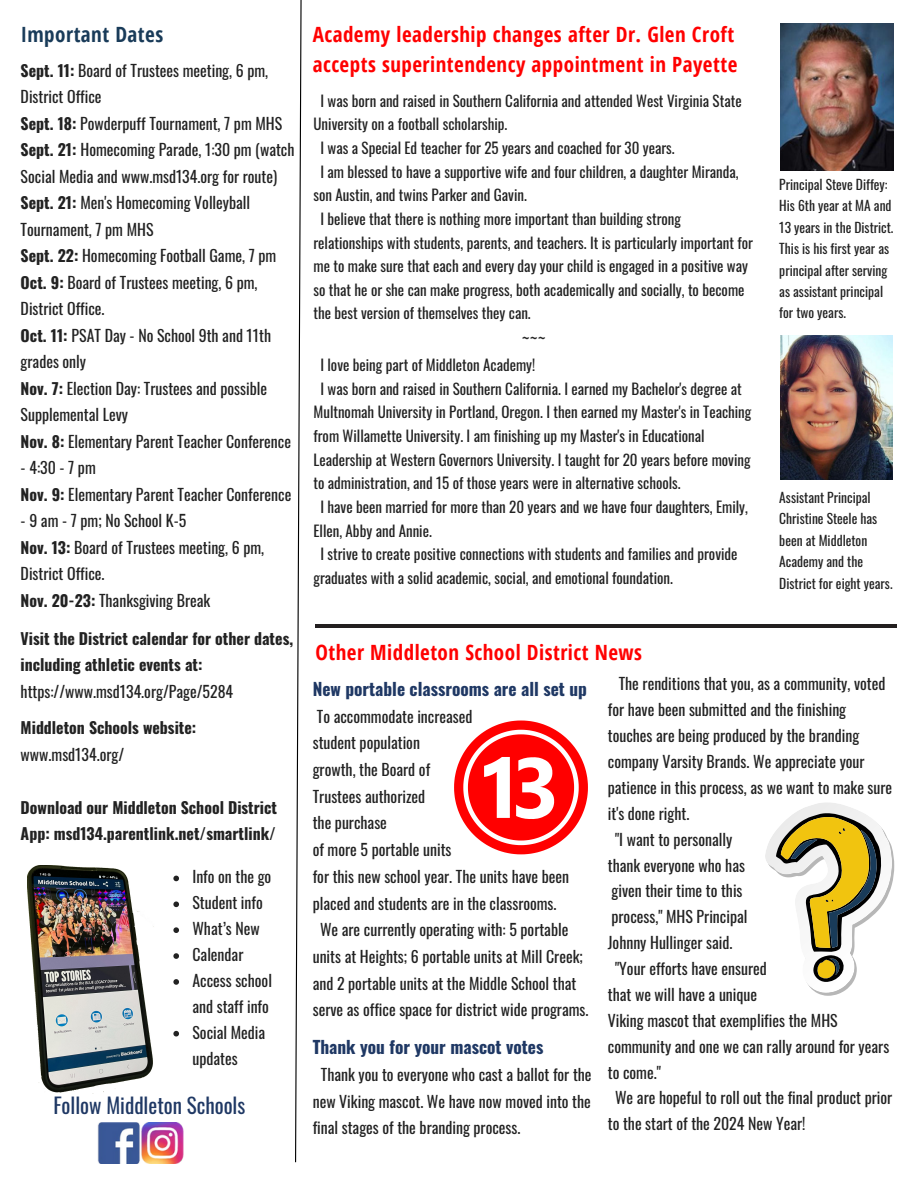
<style>
.page{position:relative;width:918px;height:1188px;background:#fff}
.page>*{position:absolute;margin:0;border:0;box-sizing:border-box;transform-origin:0 0}
.t1{font:700 21px/29.2px "Open Sans Condensed";letter-spacing:.025em;color:#f00}
.t2{font:21px "Oswald";color:#1f3864}
.t3{font:700 21px "Open Sans Condensed";letter-spacing:.025em;color:#193b59}
.t4{font:18px "Oswald";color:#222}
.t5{font:700 17.4px "Oswald";color:#1f3864}
.t6{font:15.9px/25.8px "Oswald";color:#222}
.t7{font:700 15.9px/26.5px "Oswald";color:#222}
.t8{font:15px/23.7px "Oswald";color:#222}
.t9{font:13.5px/21.3px "Oswald";color:#222}
.s1{font-weight:700}
.s2{font-weight:400}
</style>
<div class="page">
<img style="left:98px;top:1123px;width:86px;height:40px">
<svg style="left:295px;top:0;width:7px;height:1162px"></svg>
<img style="left:27px;top:865px;width:127px;height:229px">
<img style="left:780px;top:23px;width:114px;height:147px">
<img style="left:780px;top:335px;width:113px;height:144px">
<hr style="left:315px;top:624px;width:582px;height:3px;background:#231f20">
<svg style="left:454px;top:721px;width:134px;height:133px"></svg>
<svg style="left:173px;top:876px;width:6px;height:5px"></svg>
<svg style="left:173px;top:901px;width:6px;height:6px"></svg>
<svg style="left:173px;top:927px;width:6px;height:6px"></svg>
<svg style="left:173px;top:953px;width:6px;height:6px"></svg>
<svg style="left:173px;top:979px;width:6px;height:6px"></svg>
<svg style="left:173px;top:1031px;width:6px;height:5px"></svg>
<svg style="left:765px;top:803px;width:129px;height:193px"></svg>
<p class="t3" style="left:21px;top:20px;width:144px">Important Dates</p>
<p class="t1" style="left:313px;top:20px;width:426px">Academy leadership changes after Dr. Glen Croft accepts superintendency appointment in Payette</p>
<p class="t6" style="left:21px;top:56px;width:249px;line-height:26.5px"><span class="s1">Sept. 11:</span> Board of Trustees meeting, 6 pm,<br>District Office</p>
<p class="t6" style="left:21px;top:109px;width:263px"><span class="s1">Sept. 18:</span> Powderpuff Tournament, 7 pm MHS</p>
<p class="t6" style="left:21px;top:136px;width:275px;line-height:26.5px"><span class="s1">Sept. 21:</span> Homecoming Parade, 1:30 pm (watch<br>Social Media and www.msd134.org for route)</p>
<p class="t6" style="left:21px;top:189px;width:231px;line-height:26.5px"><span class="s1">Sept. 21:</span> Men's Homecoming Volleyball<br>Tournament, 7 pm MHS</p>
<p class="t6" style="left:21px;top:242px;width:257px"><span class="s1">Sept. 22:</span> Homecoming Football Game, 7 pm</p>
<p class="t6" style="left:21px;top:268px;width:238px;line-height:26.5px"><span class="s1">Oct. 9:</span> Board of Trustees meeting, 6 pm,<br>District Office.</p>
<p class="t6" style="left:21px;top:321px;width:252px;line-height:26.5px"><span class="s1">Oct. 11:</span> PSAT Day - No School 9th and 11th grades only</p>
<p class="t6" style="left:21px;top:374px;width:248px;line-height:26.5px"><span class="s1">Nov. 7:</span> Election Day: Trustees and possible<br>Supplemental Levy</p>
<p class="t6" style="left:21px;top:427px;width:272px"><span class="s1">Nov. 8:</span> Elementary Parent Teacher Conference</p>
<p class="t6" style="left:21px;top:454px;width:77px">- 4:30 - 7 pm</p>
<p class="t6" style="left:21px;top:480px;width:272px"><span class="s1">Nov. 9:</span> Elementary Parent Teacher Conference</p>
<p class="t6" style="left:21px;top:507px;width:167px">- 9 am - 7 pm; No School K-5</p>
<p class="t6" style="left:21px;top:533px;width:245px;line-height:26.5px"><span class="s1">Nov. 13:</span> Board of Trustees meeting, 6 pm,<br>District Office.</p>
<p class="t6" style="left:21px;top:586px;width:191px"><span class="s1">Nov. 20-23:</span> Thanksgiving Break</p>
<p class="t7" style="left:21px;top:624px;width:274px">Visit the District calendar for other dates, including athletic events at: <span class="s2">https://www.msd134.org/Page/5284</span></p>
<p class="t7" style="left:21px;top:714px;width:177px">Middleton Schools website: <span class="s2">www.msd134.org/</span></p>
<p class="t7" style="left:21px;top:793px;width:258px">Download our Middleton School District<br>App: msd134.parentlink.net/smartlink/</p>
<p class="t8" style="left:314px;top:88px;width:430px;text-indent:7px">I was born and raised in Southern California and attended West Virginia State<br>University on a football scholarship.</p>
<p class="t8" style="left:320px;top:135px;width:356px">I was a Special Ed teacher for 25 years and coached for 30 years.</p>
<p class="t8" style="left:314px;top:159px;width:427px;text-indent:7px">I am blessed to have a supportive wife and four children, a daughter Miranda, son Austin, and twins Parker and Gavin.</p>
<p class="t8" style="left:314px;top:206px;width:441px;text-indent:7px">I believe that there is nothing more important than building strong relationships with students, parents, and teachers. It is particularly important for me to make sure that each and every day your child is engaged in a positive way so that he or she can make progress, both academically and socially, to become the best version of themselves they can.</p>
<p class="t4" style="left:522px;top:325px;width:26px">~~~</p>
<p class="t8" style="left:320px;top:353px;width:216px">I love being part of Middleton Academy!</p>
<p class="t8" style="left:314px;top:376px;width:439px;text-indent:7px">I was born and raised in Southern California. I earned my Bachelor's degree at Multnomah University in Portland, Oregon. I then earned my Master's in Teaching from Willamette University. I am finishing up my Master's in Educational Leadership at Western Governors University. I taught for 20 years before moving to administration, and 15 of those years were in alternative schools.</p>
<p class="t8" style="left:314px;top:494px;width:436px;text-indent:7px">I have been married for more than 20 years and we have four daughters, Emily,<br>Ellen, Abby and Annie.</p>
<p class="t8" style="left:314px;top:542px;width:425px;text-indent:7px">I strive to create positive connections with students and families and provide graduates with a solid academic, social, and emotional foundation.</p>
<p class="t9" style="left:779px;top:173px;width:110px">Principal Steve Diffey:</p>
<p class="t9" style="left:779px;top:195px;width:116px">His 6th year at MA and<br>13 years in the District.<br>This is his first year as principal after serving as assistant principal for two years.</p>
<p class="t9" style="left:779px;top:486px;width:115px">Assistant Principal<br>Christine Steele has been at Middleton<br>Academy and the<br>District for eight years.</p>
<p class="t1" style="left:315px;top:637px;width:328px">Other Middleton School District News</p>
<p class="t6" style="left:608px;top:670px;width:286px;text-indent:11px">The renditions that you, as a community, voted for have been submitted and the finishing touches are being produced by the branding company Varsity Brands. We appreciate your patience in this process, as we want to make sure it's done right.</p>
<p class="t6" style="left:615px;top:826px;width:119px">"I want to personally</p>
<p class="t6" style="left:608px;top:852px;width:139px">thank everyone who has</p>
<p class="t6" style="left:611px;top:877px;width:133px">given their time to this</p>
<p class="t6" style="left:611px;top:903px;width:138px">process," MHS Principal</p>
<p class="t6" style="left:608px;top:929px;width:126px">Johnny Hullinger said.</p>
<p class="t6" style="left:615px;top:955px;width:153px">"Your efforts have ensured</p>
<p class="t6" style="left:608px;top:981px;width:151px">that we will have a unique</p>
<p class="t6" style="left:608px;top:1007px;width:283px">Viking mascot that exemplifies the MHS community and one we can rally around for years to come."</p>
<p class="t6" style="left:608px;top:1084px;width:286px;text-indent:7px">We are hopeful to roll out the final product prior to the start of the 2024 New Year!</p>
<p class="t5" style="left:313px;top:675px;width:276px">New portable classrooms are all set up</p>
<p class="t6" style="left:317px;top:703px;width:157px">To accommodate increased</p>
<p class="t6" style="left:313px;top:729px;width:109px">student population</p>
<p class="t6" style="left:313px;top:756px;width:119px">growth, the Board of</p>
<p class="t6" style="left:313px;top:783px;width:114px">Trustees authorized</p>
<p class="t6" style="left:313px;top:809px;width:76px">the purchase</p>
<p class="t6" style="left:313px;top:836px;width:140px">of more 5 portable units</p>
<p class="t6" style="left:313px;top:862px;width:258px;line-height:26.7px">for this new school year. The units have been placed and students are in the classrooms.</p>
<p class="t6" style="left:313px;top:916px;width:277px;line-height:26.7px;text-indent:7px">We are currently operating with: 5 portable units at Heights; 6 portable units at Mill Creek; and 2 portable units at the Middle School that serve as office space for district wide programs.</p>
<p class="t5" style="left:313px;top:1033px;width:232px">Thank you for your mascot votes</p>
<p class="t6" style="left:313px;top:1060px;width:280px;line-height:26.7px;text-align:justify;text-indent:8px">Thank you to everyone who cast a ballot for the new Viking mascot. We have now moved into the final stages of the branding process.</p>
<p class="t6" style="left:192px;top:863px;width:80px">Info on the go</p>
<p class="t6" style="left:192px;top:889px;width:72px">Student info</p>
<p class="t6" style="left:192px;top:915px;width:69px">What’s New</p>
<p class="t6" style="left:192px;top:941px;width:53px">Calendar</p>
<p class="t6" style="left:192px;top:967px;width:81px">Access school and staff info</p>
<p class="t6" style="left:192px;top:1019px;width:74px">Social Media updates</p>
<p class="t2" style="left:53px;top:1089px;width:193px">Follow Middleton Schools</p>
</div>
